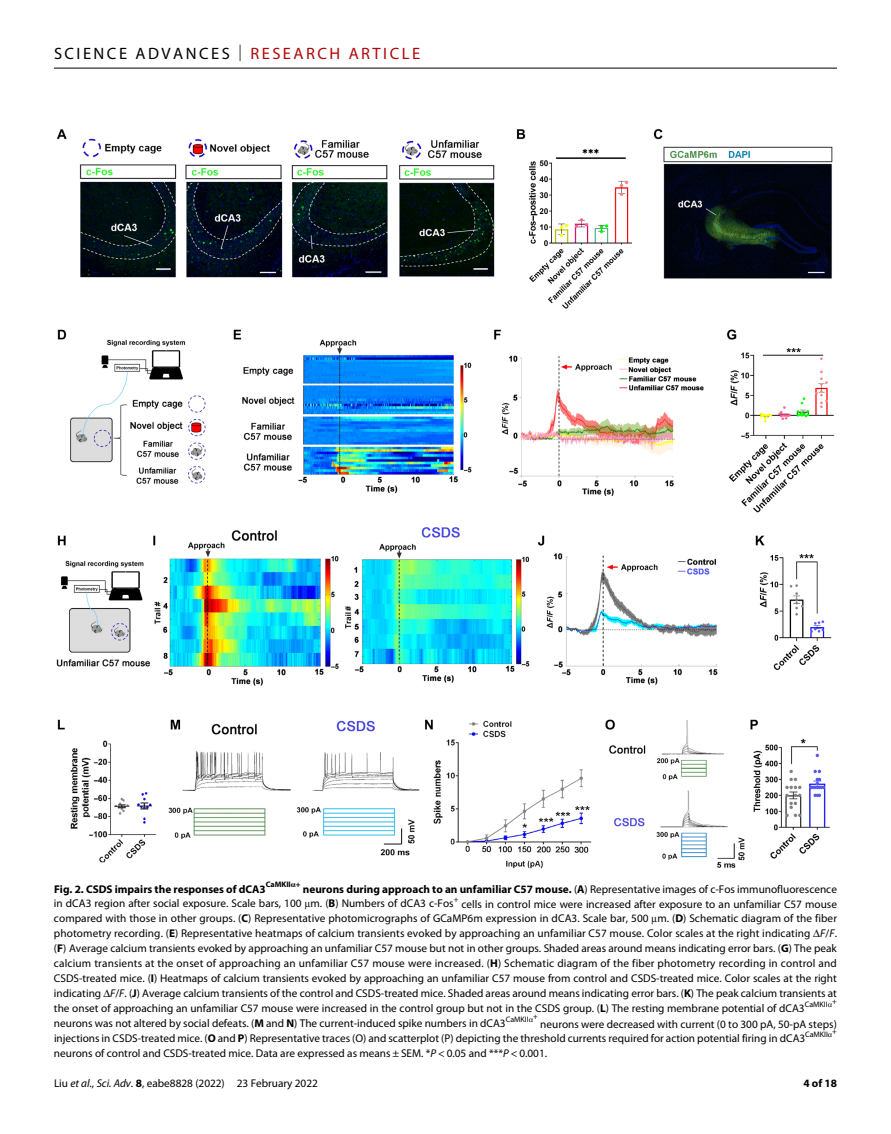
<style>
.page{position:relative;width:891px;height:1134px;background:#fff}
.page>*{position:absolute;margin:0;border:0;box-sizing:border-box;transform-origin:0 0}
.t1{font:16.5px "Myriad Pro";letter-spacing:.15em;color:#000}
.t2{font:11.25px/15px "Myriad Pro";color:#000;text-align:justify}
.t3{font:700 11.25px "Myriad Pro";color:#000}
.s1{font-weight:300}
.s2{color:#b10508}
.s3{font-weight:700}
.s4{font-style:italic}
</style>
<div class="page">
<hr style="left:54px;top:68px;width:783px;height:1px;background:#000">
<img style="left:57px;top:129px;width:777px;height:740px">
<h1 class="t1" style="left:54px;top:40px;width:368px">SCIENCE ADVANCES <span class="s1">|</span> <span class="s2">RESEARCH ARTICLE</span></h1>
<p class="t2" style="left:54px;top:881px;width:785px"><span class="s3">Fig. 2. CSDS impairs the responses of dCA3</span><sup>CaMKII</sup> <sup>+</sup> <span class="s3">neurons during approach to an unfamiliar C57 mouse.</span> (<span class="s3">A</span>) Representative images of c-Fos immunofluorescence in dCA3 region after social exposure. Scale bars, 100 m. (<span class="s3">B</span>) Numbers of dCA3 c-Fos<sup>+</sup> cells in control mice were increased after exposure to an unfamiliar C57 mouse compared with those in other groups. (<span class="s3">C</span>) Representative photomicrographs of GCaMP6m expression in dCA3. Scale bar, 500 m. (<span class="s3">D</span>) Schematic diagram of the fiber photometry recording. (<span class="s3">E</span>) Representative heatmaps of calcium transients evoked by approaching an unfamiliar C57 mouse. Color scales at the right indicating <span class="s4">F</span>/<span class="s4">F</span>. (<span class="s3">F</span>) Average calcium transients evoked by approaching an unfamiliar C57 mouse but not in other groups. Shaded areas around means indicating error bars. (<span class="s3">G</span>) The peak calcium transients at the onset of approaching an unfamiliar C57 mouse were increased. (<span class="s3">H</span>) Schematic diagram of the fiber photometry recording in control and CSDS-treated mice. (<span class="s3">I</span>) Heatmaps of calcium transients evoked by approaching an unfamiliar C57 mouse from control and CSDS-treated mice. Color scales at the right indicating <span class="s4">F</span>/<span class="s4">F</span>. (<span class="s3">J</span>) Average calcium transients of the control and CSDS-treated mice. Shaded areas around means indicating error bars. (<span class="s3">K</span>) The peak calcium transients at the onset of approaching an unfamiliar C57 mouse were increased in the control group but not in the CSDS group. (<span class="s3">L</span>) The resting membrane potential of dCA3<sup>CaMKII</sup> <sup>+ </sup>neurons was not altered by social defeats. (<span class="s3">M</span> and <span class="s3">N</span>) The current-induced spike numbers in dCA3<sup>CaMKII</sup> <sup>+</sup> neurons were decreased with current (0 to 300 pA, 50-pA steps) injections in CSDS-treated mice. (<span class="s3">O</span> and <span class="s3">P</span>) Representative traces (O) and scatterplot (P) depicting the threshold currents required for action potential firing in dCA3<sup>CaMKII</sup> <sup>+ </sup>neurons of control and CSDS-treated mice. Data are expressed as means ± SEM. *<span class="s4">P</span> &lt; 0.05 and ***<span class="s4">P</span> &lt; 0.001.</p>
<p class="t2" style="left:54px;top:1076px;width:265px">Liu <span class="s4">et al</span>., <span class="s4">Sci. Adv.</span> <span class="s3">8</span>, eabe8828 (2022) 23 February 2022</p>
<p class="t3" style="left:803px;top:1074px;width:35px">4 of 18</p>
</div>
